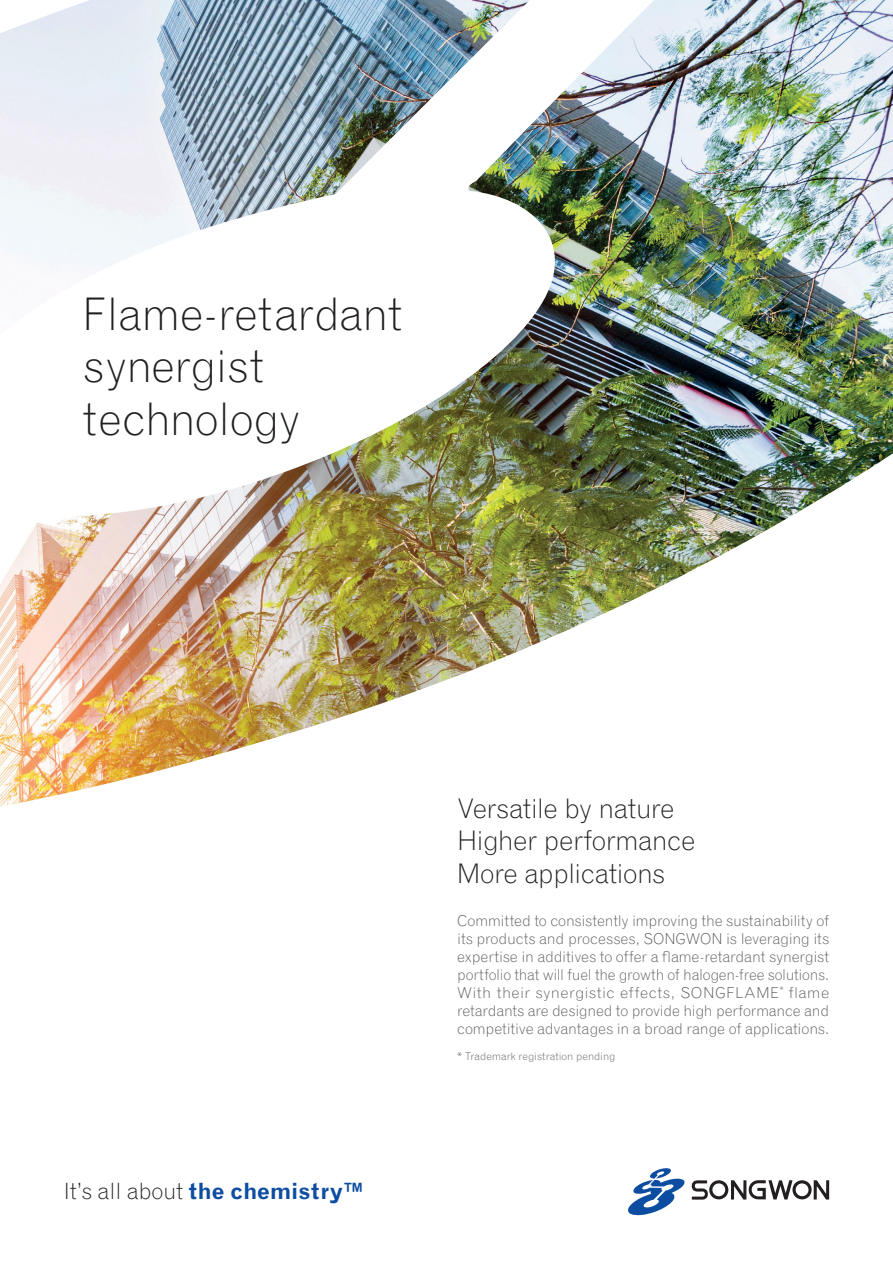
<style>
.page{position:relative;width:893px;height:1263px;background:#fff}
.page>*{position:absolute;margin:0;border:0;box-sizing:border-box;transform-origin:0 0}
.t1{font:300 45px/52.5px "Grotesque";letter-spacing:-.015em;color:#231f20}
.t2{font:300 27px/32.4px "Grotesque";letter-spacing:-.025em;color:#231f20}
.t3{font:700 22.5px "Grotesque";letter-spacing:-.01em;color:#0d4da1}
.t4{font:300 15px/18px "Grotesque";letter-spacing:-.015em;color:#57585a;text-align:justify}
.t5{font:300 10.5px "Grotesque";letter-spacing:.005em;color:#57585a}
.s1{font-weight:300;color:#231f20}
</style>
<div class="page">
<svg style="left:628px;top:1168px;width:57px;height:47px"></svg>
<svg style="left:691px;top:1180px;width:138px;height:20px"></svg>
<img style="left:0;top:0;width:893px;height:807px">
<h1 class="t1" style="left:83px;top:288px;width:321px">Flame-retardant synergist technology</h1>
<h3 class="t3" style="left:64px;top:1178px;width:302px"><span class="s1">It’s all about</span> the chemistry™</h3>
<h2 class="t2" style="left:457px;top:792px;width:240px">Versatile by nature<br>Higher performance<br>More applications</h2>
<p class="t4" style="left:457px;top:912px;width:374px">Committed to consistently improving the sustainability of its products and processes, SONGWON is leveraging its expertise in additives to offer a flame-retardant synergist portfolio that will fuel the growth of halogen-free solutions.<br>With their synergistic effects, SONGFLAME<sup>*</sup> flame retardants are designed to provide high performance and competitive advantages in a broad range of applications.</p>
<p class="t5" style="left:457px;top:1050px;width:160px">* Trademark registration pending</p>
</div>
